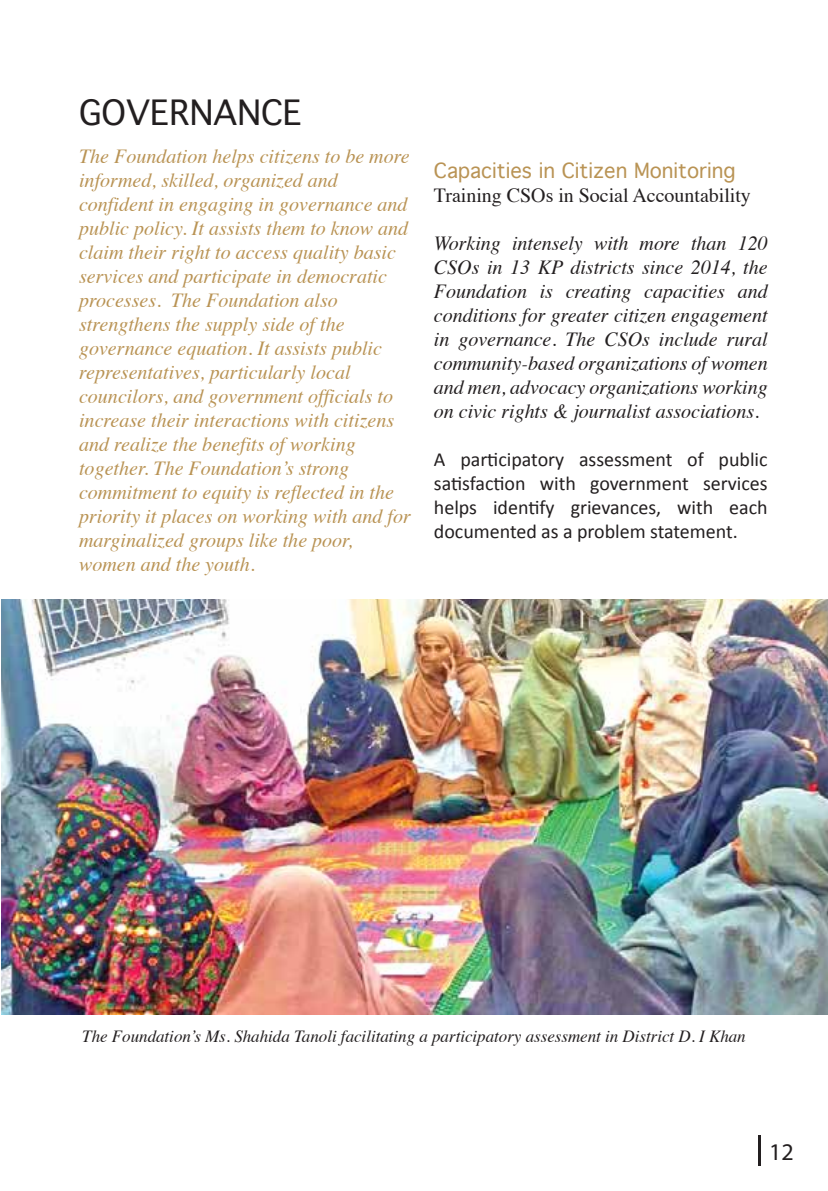
<style>
.page{position:relative;width:828px;height:1191px;background:#fff}
.page>*{position:absolute;margin:0;border:0;box-sizing:border-box;transform-origin:0 0}
.t1{font:33.4px "Geneva";color:#231f20}
.t2{font:24px "Myriad Pro";color:#231f20}
.t3{font:italic 20px/24px "Times";color:#b99354}
.t4{font:italic 20px/24px "Times";color:#231f20;text-align:justify}
.t5{font:20px/24px "Calibri";color:#231f20;text-align:justify}
.t6{font:20px "Times";color:#231f20}
.t7{font:20px "Geneva";color:#b99354}
.t8{font:italic 17px "Times";color:#231f20}
</style>
<div class="page">
<img style="left:1px;top:599px;width:826px;height:415px">
<hr style="left:758px;top:1135px;width:2px;height:31px;background:#231f20">
<h1 class="t1" style="left:79px;top:94px;width:224px">GOVERNANCE</h1>
<p class="t3" style="left:79px;top:143px;width:333px">The Foundation helps citizens to be more informed, skilled, organized and confident in engaging in governance and public policy. It assists them to know and claim their right to access quality basic services and participate in democratic processes. The Foundation also strengthens the supply side of the governance equation. It assists public representatives, particularly local councilors, and government officials to increase their interactions with citizens and realize the benefits of working together. The Foundation’s strong commitment to equity is reflected in the priority it places on working with and for marginalized groups like the poor, women and the youth.</p>
<p class="t7" style="left:434px;top:159px;width:303px">Capacities in Citizen Monitoring</p>
<p class="t6" style="left:434px;top:176px;width:318px">Training CSOs in Social Accountability</p>
<p class="t4" style="left:434px;top:230px;width:335px">Working intensely with more than 120<br>CSOs in 13 KP districts since 2014, the Foundation is creating capacities and conditions for greater citizen engagement in governance. The CSOs include rural community-based organizations of women and men, advocacy organizations working on civic rights &amp; journalist associations.</p>
<p class="t5" style="left:434px;top:447px;width:335px">A participatory assessment of public satisfaction with government services helps identify grievances, with each documented as a problem statement.</p>
<p class="t8" style="left:82px;top:1021px;width:665px">The Foundation’s Ms. Shahida Tanoli facilitating a participatory assessment in District D. I Khan</p>
<p class="t2" style="left:769px;top:1136px;width:26px">12</p>
</div>
